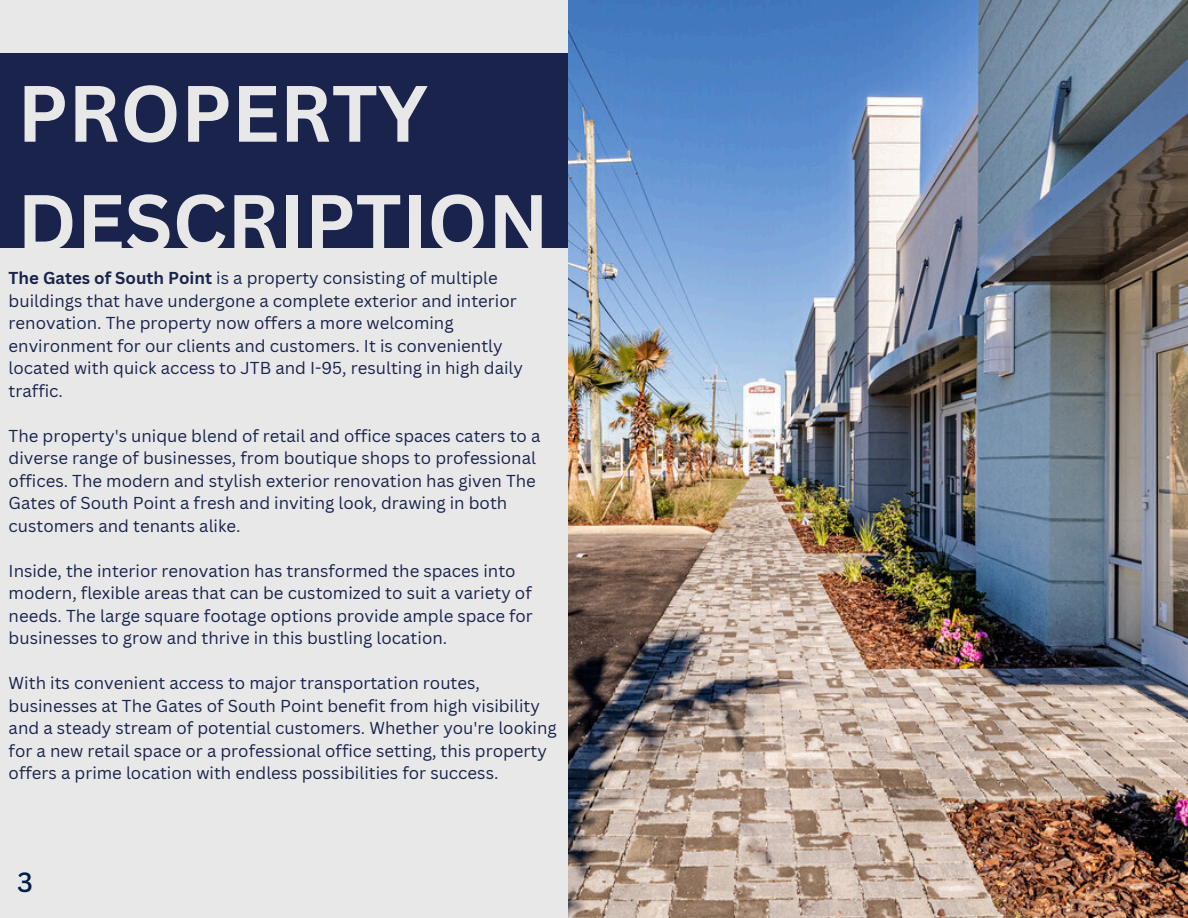
<style>
.page{position:relative;width:1188px;height:918px;background:#e8e8e8}
.page>*{position:absolute;margin:0;border:0;box-sizing:border-box;transform-origin:0 0}
.t1{font:700 78px/109.2px "Canva Sans";color:#e8e8e8}
.t2{font:500 27px "Canva Sans";color:#00204b}
.t3{font:16.8px/22.5px "Canva Sans";color:#19234b}
.s1{font-weight:700}
</style>
<div class="page">
<img style="left:568px;top:0;width:620px;height:918px">
<div style="left:0;top:53px;width:568px;height:194px;background:#19234b"></div>
<p class="t1" style="left:17px;top:57px;width:533px">PROPERTY<br>DESCRIPTION</p>
<h1 class="t3" style="left:9px;top:266px;width:516px"><span class="s1">The Gates of South Point</span> is a property consisting of multiple buildings that have undergone a complete exterior and interior renovation. The property now offers a more welcoming environment for our clients and customers. It is conveniently located with quick access to JTB and I-95, resulting in high daily traffic.</h1>
<p class="t3" style="left:9px;top:424px;width:533px">The property's unique blend of retail and office spaces caters to a diverse range of businesses, from boutique shops to professional offices. The modern and stylish exterior renovation has given The Gates of South Point a fresh and inviting look, drawing in both customers and tenants alike.</p>
<p class="t3" style="left:9px;top:559px;width:526px">Inside, the interior renovation has transformed the spaces into modern, flexible areas that can be customized to suit a variety of needs. The large square footage options provide ample space for businesses to grow and thrive in this bustling location.</p>
<p class="t3" style="left:9px;top:671px;width:550px">With its convenient access to major transportation routes, businesses at The Gates of South Point benefit from high visibility and a steady stream of potential customers. Whether you're looking for a new retail space or a professional office setting, this property offers a prime location with endless possibilities for success.</p>
<p class="t2" style="left:17px;top:863px;width:17px">3</p>
</div>
